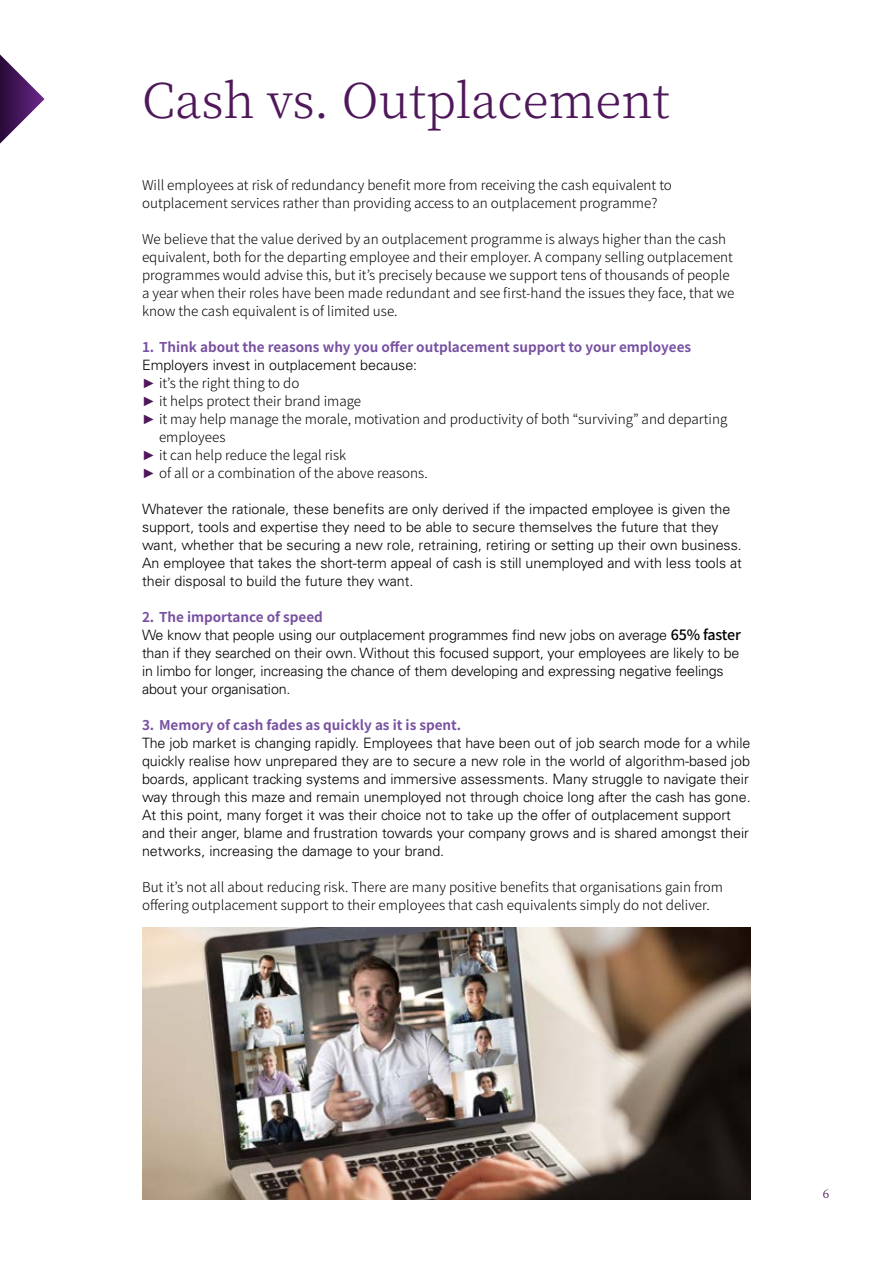
<style>
.page{position:relative;width:893px;height:1263px;background:#fff}
.page>*{position:absolute;margin:0;border:0;box-sizing:border-box;transform-origin:0 0}
.Heading_2{font:300 48px "Noto Serif JP";color:#4f185a}
.body{font:300 14.25px/18px "Univers";color:#000}
.Body_Text{font:300 13.5px/18px "Noto Sans JP";color:#000}
.t1{font:700 13.5px "Noto Sans JP";color:#7851a1}
.t2{font:12px "Noto Serif JP";color:#4f185a}
.s1{font-family:"Arial";font-weight:400;color:#4f185a}
.s2{font-family:"Noto Sans JP";font-weight:500}
</style>
<div class="page">
<svg style="left:0;top:54px;width:45px;height:90px"></svg>
<img style="left:142px;top:928px;width:609px;height:271px">
<p class="Heading_2" style="left:142px;top:73px;width:529px">Cash vs. Outplacement</p>
<p class="Body_Text" style="left:142px;top:176px;width:531px">Will employees at risk of redundancy benefit more from receiving the cash equivalent to outplacement services rather than providing access to an outplacement programme?</p>
<p class="Body_Text" style="left:142px;top:230px;width:594px">We believe that the value derived by an outplacement programme is always higher than the cash equivalent, both for the departing employee and their employer. A company selling outplacement programmes would advise this, but it’s precisely because we support tens of thousands of people a year when their roles have been made redundant and see first-hand the issues they face, that we know the cash equivalent is of limited use.</p>
<p class="t1" style="left:142px;top:339px;width:551px">1. Think about the reasons why you offer outplacement support to your employees</p>
<p class="body" style="left:142px;top:356px;width:277px">Employers invest in outplacement because:</p>
<p class="Body_Text" style="left:142px;top:374px;width:159px"><span class="s1">►</span> it’s the right thing to do</p>
<p class="Body_Text" style="left:142px;top:392px;width:221px"><span class="s1">►</span> it helps protect their brand image</p>
<p class="Body_Text" style="left:159px;top:410px;width:570px;text-indent:-17px"><span class="s1">►</span> it may help manage the morale, motivation and productivity of both “surviving” and departing employees</p>
<p class="Body_Text" style="left:142px;top:446px;width:206px"><span class="s1">►</span> it can help reduce the legal risk</p>
<p class="Body_Text" style="left:142px;top:464px;width:287px"><span class="s1">►</span> of all or a combination of the above reasons.</p>
<p class="body" style="left:142px;top:500px;width:601px">Whatever the rationale, these benefits are only derived if the impacted employee is given the support, tools and expertise they need to be able to secure themselves the future that they want, whether that be securing a new role, retraining, retiring or setting up their own business.<br>An employee that takes the short-term appeal of cash is still unemployed and with less tools at their disposal to build the future they want.</p>
<p class="t1" style="left:142px;top:609px;width:182px">2. The importance of speed</p>
<p class="body" style="left:142px;top:626px;width:600px">We know that people using our outplacement programmes find new jobs on average <span class="s2">65% faster </span>than if they searched on their own. Without this focused support, your employees are likely to be in limbo for longer, increasing the chance of them developing and expressing negative feelings about your organisation.</p>
<p class="t1" style="left:142px;top:717px;width:321px">3. Memory of cash fades as quickly as it is spent.</p>
<p class="body" style="left:142px;top:734px;width:610px">The job market is changing rapidly. Employees that have been out of job search mode for a while quickly realise how unprepared they are to secure a new role in the world of algorithm-based job boards, applicant tracking systems and immersive assessments. Many struggle to navigate their way through this maze and remain unemployed not through choice long after the cash has gone.<br>At this point, many forget it was their choice not to take up the offer of outplacement support and their anger, blame and frustration towards your company grows and is shared amongst their networks, increasing the damage to your brand.</p>
<p class="Body_Text" style="left:142px;top:878px;width:582px">But it’s not all about reducing risk. There are many positive benefits that organisations gain from offering outplacement support to their employees that cash equivalents simply do not deliver.</p>
<p class="t2" style="left:823px;top:1187px;width:8px">6</p>
</div>
